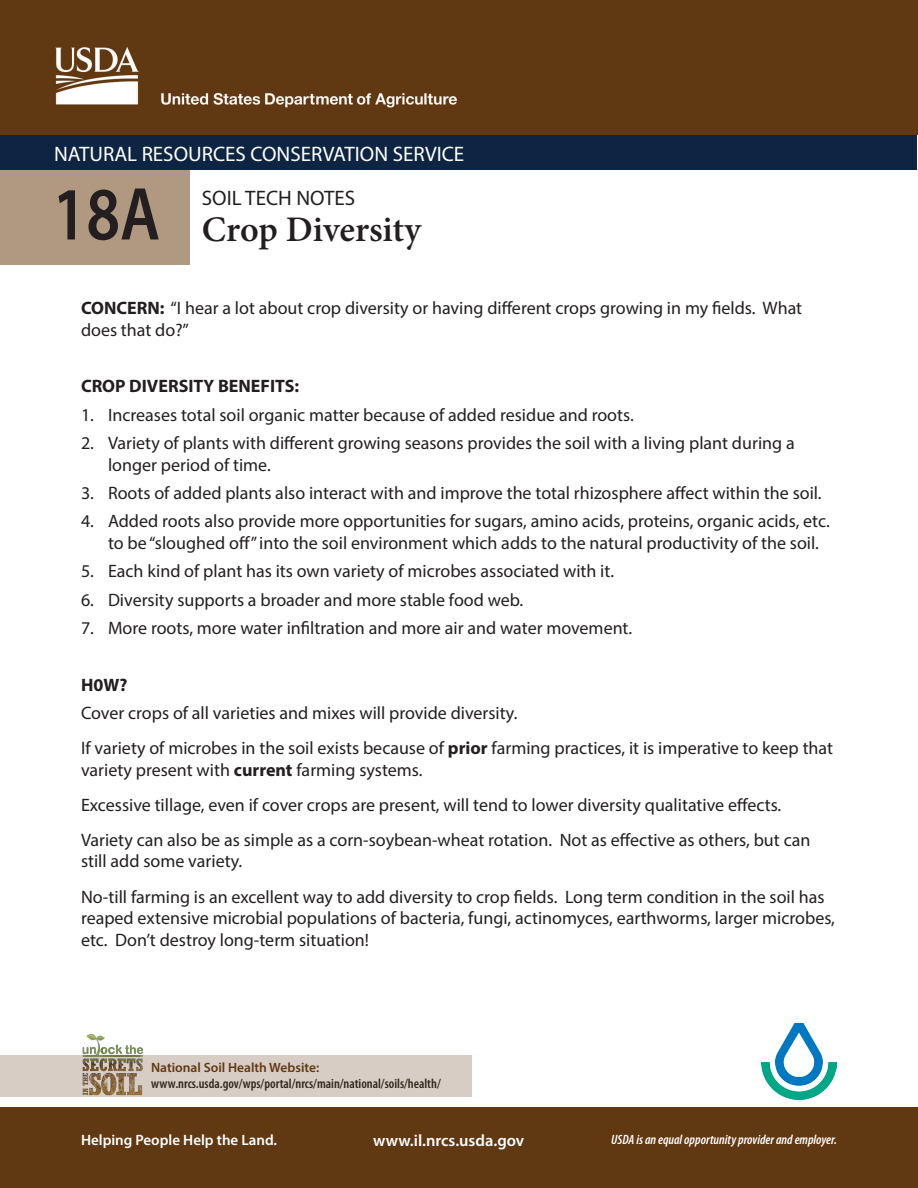
<style>
.page{position:relative;width:918px;height:1188px;background:#fff}
.page>*{position:absolute;margin:0;border:0;box-sizing:border-box;transform-origin:0 0}
.t1{font:600 75.6px "Myriad Pro";color:#231f20;scale:.83 1}
.t2{font:600 36px "Minion Pro";letter-spacing:-.005em;color:#231f20}
.t3{font:21px "Myriad Pro";color:#fff}
.t4{font:21px "Myriad Pro";color:#231f20}
.t5{font:18px/21.6px "Myriad Pro";color:#231f20}
.t6{font:700 18px "Myriad Pro";color:#231f20}
.t7{font:600 16.5px "Myriad Pro";color:#fff}
.t8{font:600 15px "Myriad Pro";color:#fff}
.t9{font:600 condensed 13.5px "Myriad Pro";color:#231f20}
.t10{font:italic 600 condensed 13.5px "Myriad Pro";color:#fff}
.t11{font:600 13.5px "Myriad Pro";color:#603812}
.s1{font-weight:700}
</style>
<div class="page">
<div style="left:0;top:1107px;width:918px;height:80px;background:#603812"></div>
<div style="left:1px;top:170px;width:189px;height:95px;background:#b19880"></div>
<img style="left:761px;top:1023px;width:76px;height:77px">
<div style="left:0;top:0;width:918px;height:135px;background:#603812"></div>
<div style="left:1px;top:135px;width:916px;height:35px;background:#0d2543"></div>
<img style="left:81px;top:1034px;width:63px;height:22px">
<svg style="left:0;top:1056px;width:471px;height:41px;background:#d0c5ba"></svg>
<p class="t3" style="left:54px;top:141px;width:412px">NATURAL RESOURCES CONSERVATION SERVICE</p>
<p class="t1" style="left:53px;top:166px;width:131px">18A</p>
<p class="t4" style="left:202px;top:185px;width:155px">SOIL TECH NOTES</p>
<p class="t2" style="left:202px;top:205px;width:221px">Crop Diversity</p>
<p class="t5" style="left:81px;top:297px;width:723px"><span class="s1">CONCERN:</span> “I hear a lot about crop diversity or having different crops growing in my fields. What does that do?”</p>
<p class="t6" style="left:81px;top:374px;width:220px">CROP DIVERSITY BENEFITS:</p>
<p class="t5" style="left:81px;top:403px;width:554px">1. Increases total soil organic matter because of added residue and roots.</p>
<p class="t5" style="left:108px;top:432px;width:688px;text-indent:-27px">2. Variety of plants with different growing seasons provides the soil with a living plant during a longer period of time.</p>
<p class="t5" style="left:81px;top:482px;width:742px">3. Roots of added plants also interact with and improve the total rhizosphere affect within the soil.</p>
<p class="t5" style="left:108px;top:510px;width:723px;text-indent:-27px">4. Added roots also provide more opportunities for sugars, amino acids, proteins, organic acids, etc. to be “sloughed off” into the soil environment which adds to the natural productivity of the soil.</p>
<p class="t5" style="left:81px;top:560px;width:535px">5. Each kind of plant has its own variety of microbes associated with it.</p>
<p class="t5" style="left:81px;top:588px;width:444px">6. Diversity supports a broader and more stable food web.</p>
<p class="t5" style="left:81px;top:617px;width:553px">7. More roots, more water infiltration and more air and water movement.</p>
<p class="t6" style="left:81px;top:673px;width:48px">H0W?</p>
<p class="t5" style="left:81px;top:702px;width:438px">Cover crops of all varieties and mixes will provide diversity.</p>
<p class="t5" style="left:81px;top:737px;width:754px">If variety of microbes in the soil exists because of <span class="s1">prior</span> farming practices, it is imperative to keep that variety present with <span class="s1">current</span> farming systems.</p>
<p class="t5" style="left:81px;top:794px;width:702px">Excessive tillage, even if cover crops are present, will tend to lower diversity qualitative effects.</p>
<p class="t5" style="left:81px;top:829px;width:731px">Variety can also be as simple as a corn-soybean-wheat rotation. Not as effective as others, but can still add some variety.</p>
<p class="t5" style="left:81px;top:885px;width:756px">No-till farming is an excellent way to add diversity to crop fields. Long term condition in the soil has reaped extensive microbial populations of bacteria, fungi, actinomyces, earthworms, larger microbes, etc. Don’t destroy long-term situation!</p>
<p class="t11" style="left:151px;top:1059px;width:170px">National Soil Health Website:</p>
<p class="t9" style="left:151px;top:1077px;width:291px">www.nrcs.usda.gov/wps/portal/nrcs/main/national/soils/health/</p>
<p class="t8" style="left:81px;top:1131px;width:198px">Helping People Help the Land.</p>
<p class="t7" style="left:373px;top:1130px;width:153px">www.il.nrcs.usda.gov</p>
<p class="t10" style="left:611px;top:1132px;width:227px">USDA is an equal opportunity provider and employer.</p>
</div>
